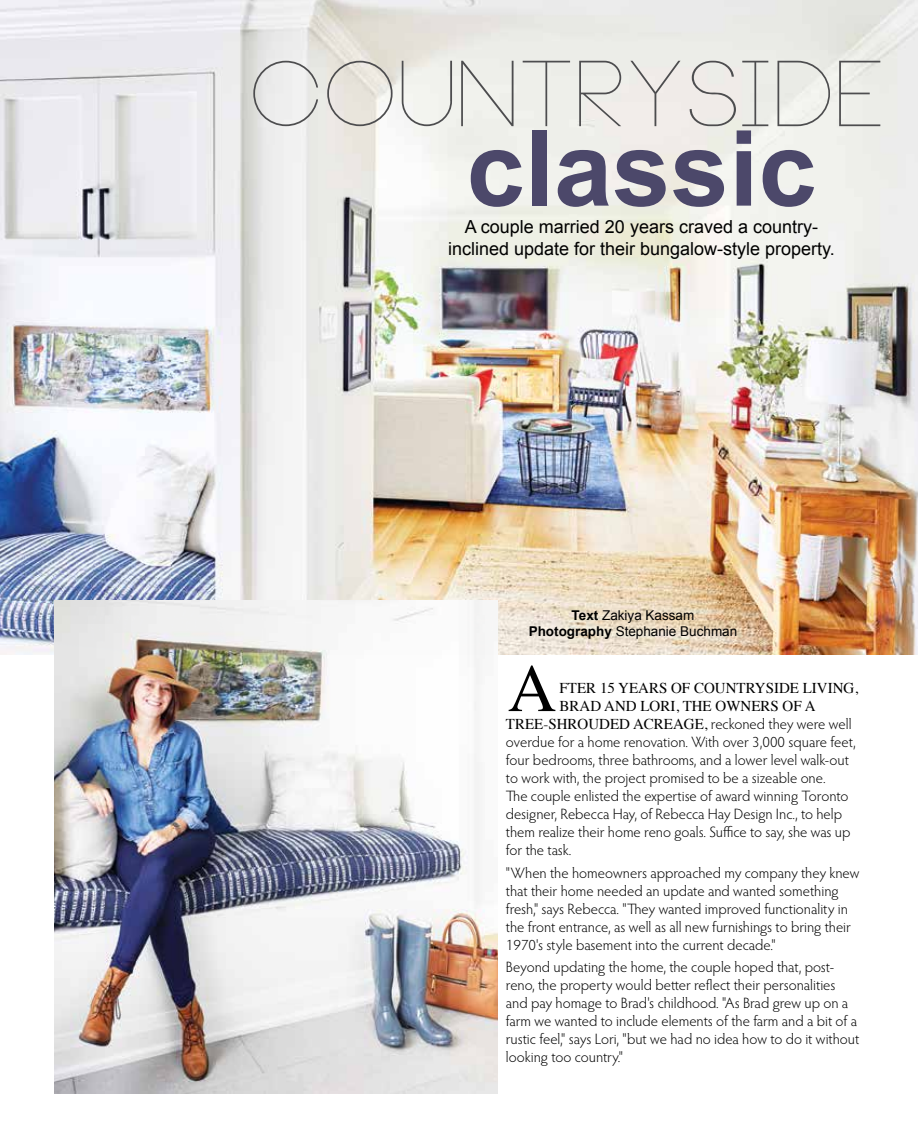
<style>
.page{position:relative;width:918px;height:1134px;background:#fff}
.page>*{position:absolute;margin:0;border:0;box-sizing:border-box;transform-origin:0 0}
.t1{font:700 105px "Arial";color:#4c486a}
.t2{font:100 91.5px "Neou";color:#4d4d4f}
.t3{font:67.65px "Times";color:#000}
.t4{font:18px/21.6px "Arial";color:#000;text-align:center}
.t5{font:300 15px/18px "Hypatia Sans Pro";color:#000}
.t6{font:15px "Times";color:#000}
.t7{font:13.5px/16.2px "Arial";color:#000;text-align:center}
.s1{font-weight:700}
.s2{font-family:"Hypatia Sans Pro";font-weight:300}
</style>
<div class="page">
<img style="left:0;top:0;width:918px;height:655px">
<img style="left:55px;top:600px;width:443px;height:493px">
<h2 class="t2" style="left:253px;top:48px;width:638px">COUNTRYSIDE</h2>
<h1 class="t1" style="left:466px;top:100px;width:352px">classic</h1>
<p class="t4" style="left:448px;top:216px;width:388px">A couple married 20 years craved a country&shy;inclined update for their bungalow-style property.</p>
<p class="t7" style="left:529px;top:607px;width:210px"><span class="s1">Text</span> Zakiya Kassam<br><span class="s1">Photography</span> Stephanie Buchman</p>
<h3 class="t3" style="left:508px;top:625px;width:50px">A</h3>
<p class="t6" style="left:560px;top:674px;width:300px">FTER 15 YEARS OF COUNTRYSIDE LIVING,</p>
<p class="t6" style="left:560px;top:692px;width:258px">BRAD AND LORI, THE OWNERS OF A</p>
<p class="t6" style="left:506px;top:710px;width:347px">TREE-SHROUDED ACREAGE, <span class="s2">reckoned they were well</span></p>
<p class="t5" style="left:506px;top:733px;width:351px">overdue for a home renovation. With over 3,000 square feet, four bedrooms, three bathrooms, and a lower level walk-out to work with, the project promised to be a sizeable one.<br>The couple enlisted the expertise of award winning Toronto designer, Rebecca Hay, of Rebecca Hay Design Inc., to help them realize their home reno goals. Suffice to say, she was up for the task.</p>
<p class="t5" style="left:506px;top:863px;width:355px">"When the homeowners approached my company they knew that their home needed an update and wanted something fresh," says Rebecca. "They wanted improved functionality in the front entrance, as well as all new furnishings to bring their 1970's style basement into the current decade."</p>
<p class="t5" style="left:506px;top:958px;width:355px">Beyond updating the home, the couple hoped that, post&shy;reno, the property would better reflect their personalities and pay homage to Brad's childhood. "As Brad grew up on a farm we wanted to include elements of the farm and a bit of a rustic feel," says Lori, "but we had no idea how to do it without looking too country."</p>
</div>
